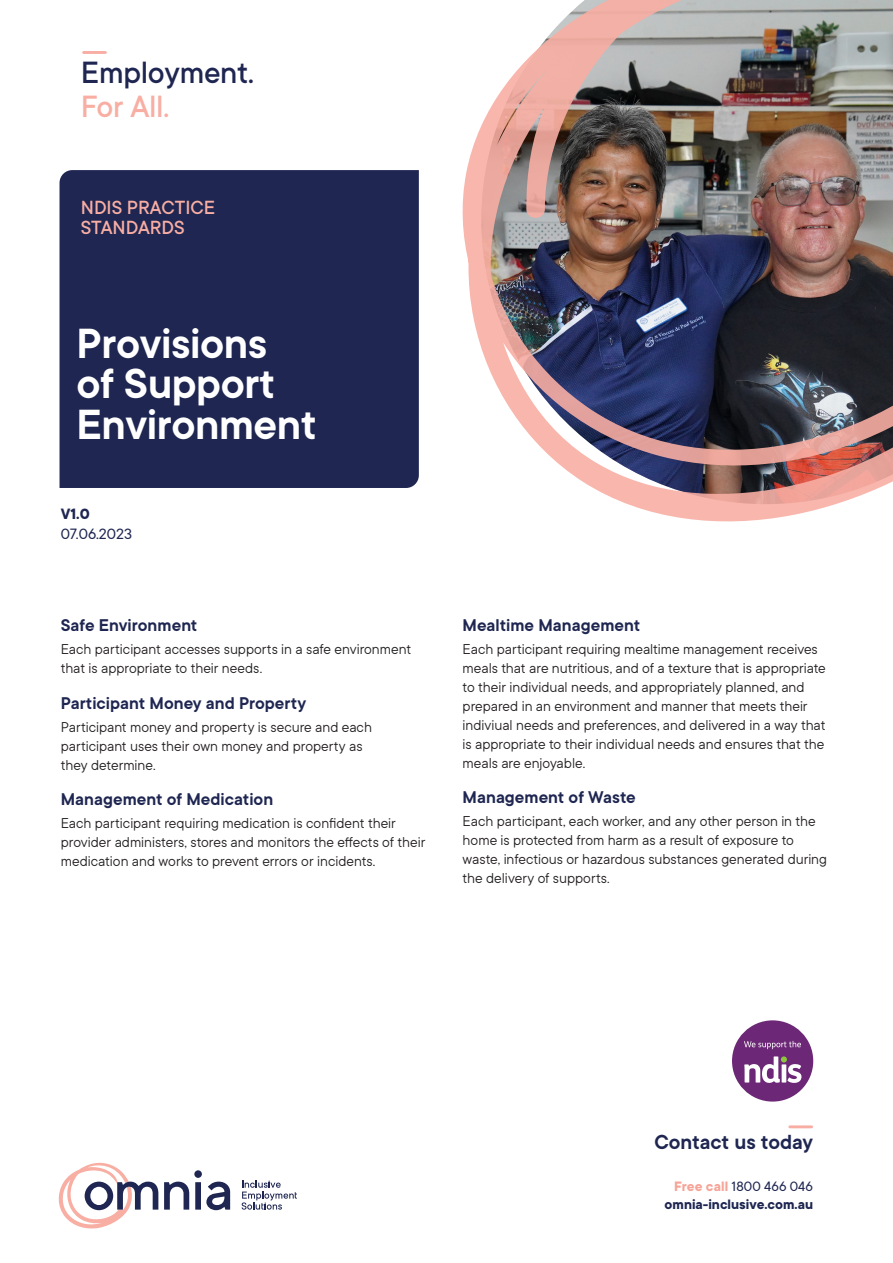
<style>
.page{position:relative;width:893px;height:1263px;background:#fff}
.page>*{position:absolute;margin:0;border:0;box-sizing:border-box;transform-origin:0 0}
.t1{font:600 46.5px/40.5px "TT Commons Classic";letter-spacing:-.01em;color:#fff}
.t2{font:500 33.9px "TT Commons Classic";letter-spacing:-.01em;color:#1e2651}
.t3{font:500 33.9px "TT Commons Classic";letter-spacing:-.01em;color:#f8aea3}
.t4{font:600 22.5px "TT Commons Classic";color:#1e2651}
.t5{font:500 21px/19.5px "TT Commons Classic";color:#f8aea3}
.t6{font:600 18.75px "TT Commons Classic";color:#1e2651}
.t7{font:16.5px "TT Commons Classic";color:#1e2651}
.t8{font:700 16.5px "TT Commons Classic";color:#1e2651}
.t9{font:15.75px/18.9px "TT Commons Classic";color:#231f20}
.t10{font:700 15px/18px "TT Commons Classic";color:#1e2651;text-align:right}
.s1{color:#f7a498}
.s2{font-weight:400}
</style>
<div class="page">
<div style="left:60px;top:170px;width:359px;height:318px;background:#1e2651"></div>
<div style="left:732px;top:1020px;width:81px;height:82px;background:#6c2876;border-radius:50%"></div>
<svg style="left:744px;top:1056px;width:58px;height:27px"></svg>
<svg style="left:744px;top:1041px;width:57px;height:8px"></svg>
<img style="left:462px;top:0;width:431px;height:522px">
<div style="left:194px;top:1170px;width:8px;height:8px;background:#1e2651;border-radius:50%"></div>
<svg style="left:58px;top:1162px;width:100px;height:67px"></svg>
<svg style="left:164px;top:1181px;width:25px;height:28px"></svg>
<svg style="left:195px;top:1181px;width:35px;height:29px"></svg>
<svg style="left:242px;top:1180px;width:55px;height:29px"></svg>
<hr style="left:84px;top:51px;width:21px;height:3px;background:#f8aea3">
<hr style="left:790px;top:1125px;width:22px;height:3px;background:#f8aea3">
<h2 class="t2" style="left:81px;top:52px;width:175px">Employment.</h2>
<h2 class="t3" style="left:81px;top:85px;width:90px">For All.</h2>
<h3 class="t5" style="left:81px;top:197px;width:136px">NDIS PRACTICE<br>STANDARDS</h3>
<h1 class="t1" style="left:77px;top:322px;width:242px">Provisions of Support<br>Environment</h1>
<p class="t8" style="left:61px;top:503px;width:30px">V1.0</p>
<p class="t7" style="left:61px;top:523px;width:73px">07.06.2023</p>
<p class="t6" style="left:61px;top:613px;width:138px">Safe Environment</p>
<p class="t9" style="left:61px;top:639px;width:352px">Each participant accesses supports in a safe environment that is appropriate to their needs.</p>
<p class="t6" style="left:61px;top:691px;width:247px">Participant Money and Property</p>
<p class="t9" style="left:61px;top:717px;width:313px">Participant money and property is secure and each participant uses their own money and property as they determine.</p>
<p class="t6" style="left:61px;top:787px;width:214px">Management of Medication</p>
<p class="t9" style="left:61px;top:813px;width:366px">Each participant requiring medication is confident their provider administers, stores and monitors the effects of their medication and works to prevent errors or incidents.</p>
<p class="t6" style="left:463px;top:613px;width:179px">Mealtime Management</p>
<p class="t9" style="left:463px;top:639px;width:365px">Each participant requiring mealtime management receives meals that are nutritious, and of a texture that is appropriate to their individual needs, and appropriately planned, and prepared in an environment and manner that meets their indiviual needs and preferences, and delivered in a way that is appropriate to their individual needs and ensures that the meals are enjoyable.</p>
<p class="t6" style="left:463px;top:785px;width:175px">Management of Waste</p>
<p class="t9" style="left:463px;top:811px;width:366px">Each participant, each worker, and any other person in the home is protected from harm as a result of exposure to waste, infectious or hazardous substances generated during the delivery of supports.</p>
<h3 class="t4" style="left:654px;top:1127px;width:160px">Contact us today</h3>
<p class="t10" style="left:665px;top:1177px;width:150px"><span class="s1">Free call</span> <span class="s2">1800 466 046 </span>omnia-inclusive.com.au</p>
</div>
